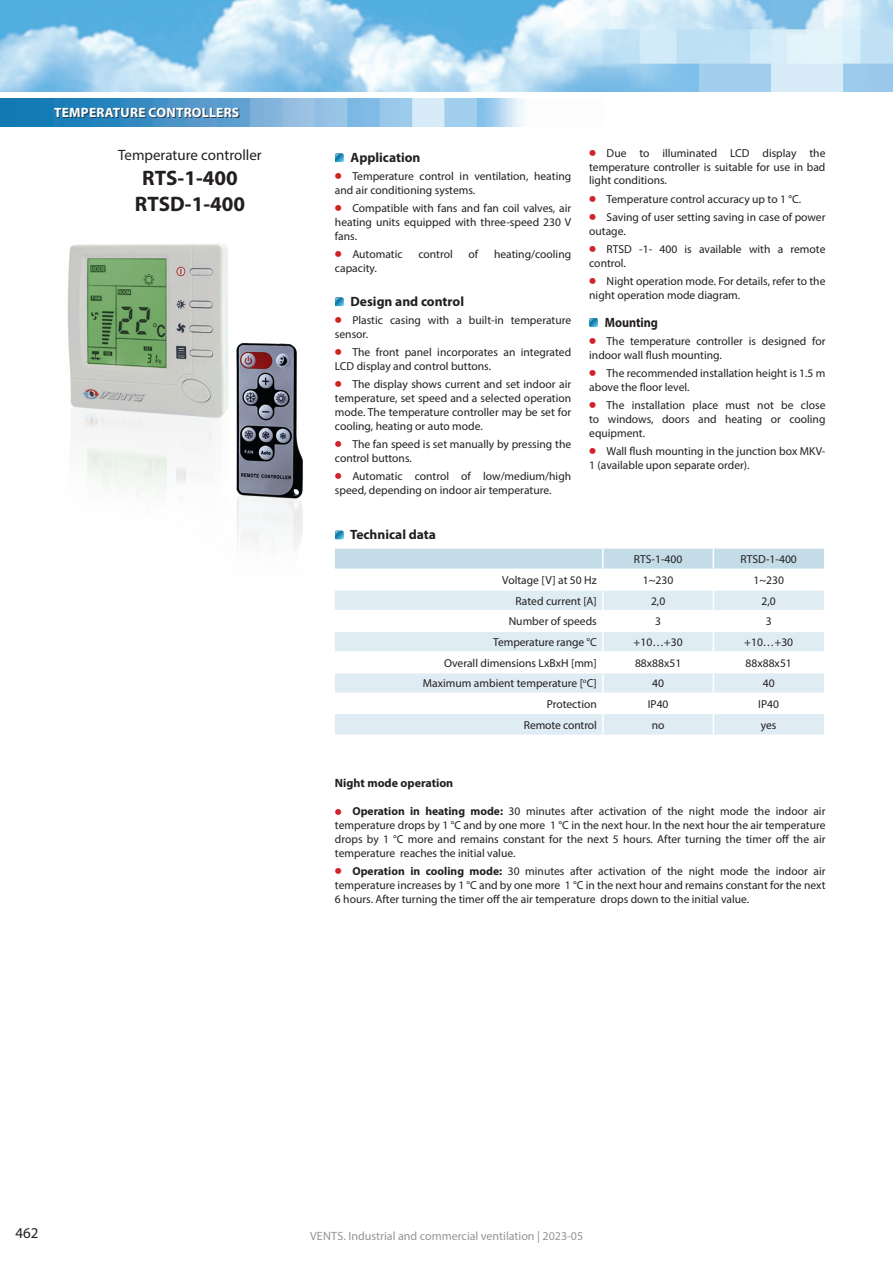
<style>
.page{position:relative;width:893px;height:1263px;background:#fff}
.page>*{position:absolute;margin:0;border:0;box-sizing:border-box;transform-origin:0 0}
.t1{font:700 21px/25.2px "Myriad Pro";color:#231f20;text-align:center}
.t2{font:15px "Myriad Pro";color:#231f20}
.t3{font:700 13.5px "Myriad Pro";color:#231f20}
.t4{font:700 13.5px "Myriad Pro";letter-spacing:.02em;color:#fff}
.t5{font:700 13.5px "Myriad Pro";color:#231f20;scale:.9 1}
.t6{font:12px "Myriad Pro";color:#939598}
.t7{font:700 12px "Myriad Pro";color:#231f20}
.t8{font:11.55px/13.8px "Myriad Pro";color:#231f20}
.s1{font-family:"Free Set C";font-weight:700;font-size:17.4px;color:#d1232a}
.s2{font-weight:700}
</style>
<div class="page">
<img style="left:0;top:0;width:893px;height:91px">
<img style="left:0;top:99px;width:524px;height:27px">
<div style="left:55px;top:108px;width:184px;height:10px;background:#231f20;opacity:.7"></div>
<svg style="left:335px;top:549px;width:489px;height:186px"></svg>
<img style="left:67px;top:244px;width:161px;height:250px">
<img style="left:224px;top:337px;width:79px;height:208px">
<svg style="left:335px;top:153px;width:8px;height:9px"></svg>
<svg style="left:335px;top:297px;width:8px;height:9px"></svg>
<svg style="left:589px;top:318px;width:9px;height:9px"></svg>
<svg style="left:335px;top:531px;width:8px;height:8px"></svg>
<p class="t4" style="left:54px;top:104px;width:187px">TEMPERATURE CONTROLLERS</p>
<p class="t2" style="left:118px;top:146px;width:145px">Temperature controller</p>
<h1 class="t1" style="left:135px;top:165px;width:112px">RTS-1-400<br>RTSD-1-400</h1>
<p class="t3" style="left:351px;top:149px;width:71px">Application</p>
<p class="t8" style="left:335px;top:169px;width:238px"><span class="s1">•</span> Temperature control in ventilation, heating and air conditioning systems.</p>
<p class="t8" style="left:335px;top:201px;width:238px;text-align:justify"><span class="s1">•</span> Compatible with fans and fan coil valves, air heating units equipped with three-speed 230 V fans.</p>
<p class="t8" style="left:335px;top:247px;width:69px"><span class="s1">•</span> Automatic</p>
<p class="t8" style="left:418px;top:247px;width:36px">control</p>
<p class="t8" style="left:469px;top:247px;width:11px">of</p>
<p class="t8" style="left:494px;top:247px;width:79px">heating/cooling</p>
<p class="t8" style="left:335px;top:261px;width:44px">capacity.</p>
<p class="t3" style="left:351px;top:293px;width:115px">Design and control</p>
<p class="t8" style="left:335px;top:313px;width:238px"><span class="s1">•</span> Plastic casing with a built-in temperature sensor.</p>
<p class="t8" style="left:335px;top:345px;width:238px"><span class="s1">•</span> The front panel incorporates an integrated<br>LCD display and control buttons.</p>
<p class="t8" style="left:335px;top:377px;width:238px;text-align:justify"><span class="s1">•</span> The display shows current and set indoor air temperature, set speed and a selected operation mode. The temperature controller may be set for cooling, heating or auto mode.</p>
<p class="t8" style="left:335px;top:437px;width:238px"><span class="s1">•</span> The fan speed is set manually by pressing the control buttons.</p>
<p class="t8" style="left:335px;top:469px;width:238px"><span class="s1">•</span> Automatic control of low/medium/high speed, depending on indoor air temperature.</p>
<p class="t3" style="left:350px;top:526px;width:87px">Technical data</p>
<p class="t8" style="left:589px;top:146px;width:238px;text-align:justify"><span class="s1">•</span> Due to illuminated LCD display the temperature controller is suitable for use in bad light conditions.</p>
<p class="t8" style="left:589px;top:192px;width:214px"><span class="s1">•</span> Temperature control accuracy up to 1 °C.</p>
<p class="t8" style="left:589px;top:210px;width:238px"><span class="s1">•</span> Saving of user setting saving in case of power outage.</p>
<p class="t8" style="left:589px;top:242px;width:238px"><span class="s1">•</span> RTSD -1- 400 is available with a remote control.</p>
<p class="t8" style="left:589px;top:274px;width:238px"><span class="s1">•</span> Night operation mode. For details, refer to the night operation mode diagram.</p>
<p class="t5" style="left:605px;top:313px;width:60px">Mounting</p>
<p class="t8" style="left:589px;top:334px;width:238px"><span class="s1">•</span> The temperature controller is designed for indoor wall flush mounting.</p>
<p class="t8" style="left:589px;top:366px;width:238px"><span class="s1">•</span> The recommended installation height is 1.5 m above the floor level.</p>
<p class="t8" style="left:589px;top:398px;width:238px;text-align:justify"><span class="s1">•</span> The installation place must not be close to windows, doors and heating or cooling equipment.</p>
<p class="t8" style="left:589px;top:444px;width:238px"><span class="s1">•</span> Wall flush mounting in the junction box MKV-<br>1 (available upon separate order).</p>
<p class="t8" style="left:634px;top:552px;width:50px">RTS-1-400</p>
<p class="t8" style="left:740px;top:552px;width:58px">RTSD-1-400</p>
<p class="t8" style="left:502px;top:573px;width:96px">Voltage [V] at 50 Hz</p>
<p class="t8" style="left:643px;top:573px;width:32px">1~230</p>
<p class="t8" style="left:753px;top:573px;width:32px">1~230</p>
<p class="t8" style="left:516px;top:594px;width:83px">Rated current [A]</p>
<p class="t8" style="left:651px;top:594px;width:16px">2,0</p>
<p class="t8" style="left:762px;top:594px;width:16px">2,0</p>
<p class="t8" style="left:509px;top:614px;width:90px">Number of speeds</p>
<p class="t8" style="left:655px;top:614px;width:7px">3</p>
<p class="t8" style="left:766px;top:614px;width:7px">3</p>
<p class="t8" style="left:493px;top:635px;width:105px">Temperature range °C</p>
<p class="t8" style="left:634px;top:635px;width:51px">+10…+30</p>
<p class="t8" style="left:744px;top:635px;width:51px">+10…+30</p>
<p class="t8" style="left:444px;top:656px;width:154px">Overall dimensions LxBxH [mm]</p>
<p class="t8" style="left:635px;top:656px;width:48px">88x88x51</p>
<p class="t8" style="left:746px;top:656px;width:48px">88x88x51</p>
<p class="t8" style="left:423px;top:676px;width:175px">Maximum ambient temperature [<sup>o</sup>C]</p>
<p class="t8" style="left:652px;top:676px;width:13px">40</p>
<p class="t8" style="left:763px;top:676px;width:13px">40</p>
<p class="t8" style="left:547px;top:697px;width:52px">Protection</p>
<p class="t8" style="left:648px;top:697px;width:22px">IP40</p>
<p class="t8" style="left:758px;top:697px;width:22px">IP40</p>
<p class="t8" style="left:524px;top:718px;width:74px">Remote control</p>
<p class="t8" style="left:652px;top:718px;width:14px">no</p>
<p class="t8" style="left:761px;top:718px;width:17px">yes</p>
<p class="t7" style="left:335px;top:775px;width:120px">Night mode operation</p>
<p class="t8" style="left:335px;top:804px;width:492px;text-align:justify"><span class="s1">•</span> <span class="s2">Operation in heating mode:</span> 30 minutes after activation of the night mode the indoor air temperature drops by 1 °C and by one more 1 °C in the next hour. In the next hour the air temperature drops by 1 °C more and remains constant for the next 5 hours. After turning the timer off the air temperature reaches the initial value.</p>
<p class="t8" style="left:335px;top:864px;width:492px;text-align:justify"><span class="s1">•</span> <span class="s2">Operation in cooling mode:</span> 30 minutes after activation of the night mode the indoor air temperature increases by 1 °C and by one more 1 °C in the next hour and remains constant for the next 6 hours. After turning the timer off the air temperature drops down to the initial value.</p>
<p class="t2" style="left:15px;top:1224px;width:25px">462</p>
<p class="t6" style="left:310px;top:1229px;width:275px">VENTS. Industrial and commercial ventilation | 2023-05</p>
</div>
